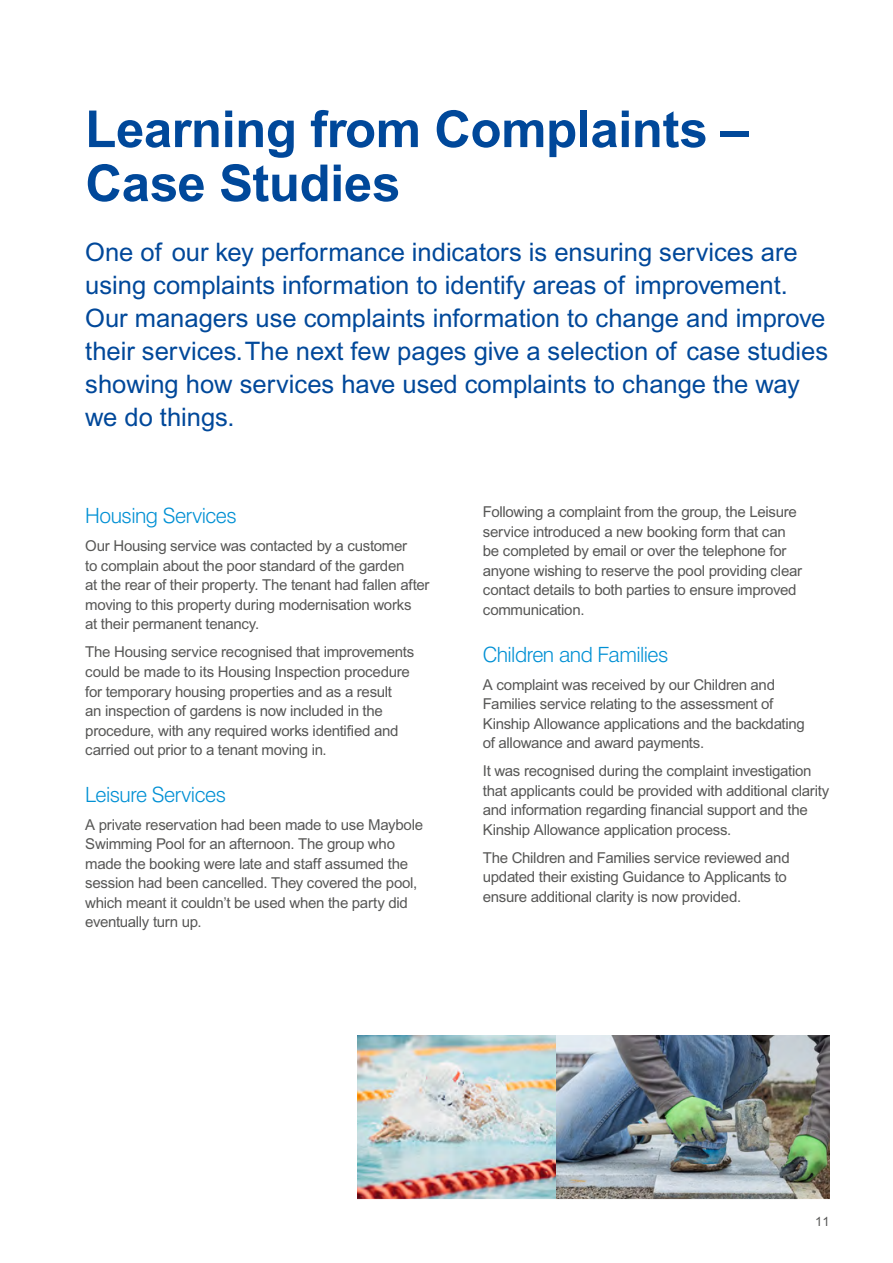
<style>
.page{position:relative;width:893px;height:1263px;background:#fff}
.page>*{position:absolute;margin:0;border:0;box-sizing:border-box;transform-origin:0 0}
.t1{font:700 51px/54px "Arial";letter-spacing:-.01em;color:#00489a}
.t2{font:25.5px/33px "Arial";color:#00489a}
.t3{font:300 21px "Swiss 721 BT";letter-spacing:-.025em;color:#0090d4}
.t4{font:15px/19.5px "Arial";letter-spacing:-.02em;color:#575756}
.t5{font:12.75px "Arial";color:#575756}
</style>
<div class="page">
<img style="left:358px;top:1035px;width:471px;height:164px">
<h1 class="t1" style="left:85px;top:102px;width:665px">Learning from Complaints –<br>Case Studies</h1>
<p class="t2" style="left:85px;top:236px;width:744px">One of our key performance indicators is ensuring services are using complaints information to identify areas of improvement.<br>Our managers use complaints information to change and improve their services. The next few pages give a selection of case studies showing how services have used complaints to change the way we do things.</p>
<h3 class="t3" style="left:85px;top:503px;width:153px">Housing Services</h3>
<p class="t4" style="left:85px;top:537px;width:346px">Our Housing service was contacted by a customer<br>to complain about the poor standard of the garden<br>at the rear of their property. The tenant had fallen after moving to this property during modernisation works<br>at their permanent tenancy.</p>
<p class="t4" style="left:85px;top:643px;width:330px">The Housing service recognised that improvements could be made to its Housing Inspection procedure for temporary housing properties and as a result<br>an inspection of gardens is now included in the procedure, with any required works identified and carried out prior to a tenant moving in.</p>
<h3 class="t3" style="left:85px;top:781px;width:142px">Leisure Services</h3>
<p class="t4" style="left:85px;top:815px;width:339px">A private reservation had been made to use Maybole Swimming Pool for an afternoon. The group who made the booking were late and staff assumed the session had been cancelled. They covered the pool, which meant it couldn’t be used when the party did eventually turn up.</p>
<p class="t4" style="left:483px;top:503px;width:321px">Following a complaint from the group, the Leisure service introduced a new booking form that can be completed by email or over the telephone for anyone wishing to reserve the pool providing clear contact details to both parties to ensure improved communication.</p>
<h3 class="t3" style="left:483px;top:641px;width:187px">Children and Families</h3>
<p class="t4" style="left:483px;top:675px;width:324px">A complaint was received by our Children and Families service relating to the assessment of Kinship Allowance applications and the backdating of allowance and award payments.</p>
<p class="t4" style="left:483px;top:761px;width:348px">It was recognised during the complaint investigation that applicants could be provided with additional clarity and information regarding financial support and the Kinship Allowance application process.</p>
<p class="t4" style="left:483px;top:848px;width:308px">The Children and Families service reviewed and updated their existing Guidance to Applicants to ensure additional clarity is now provided.</p>
<p class="t5" style="left:815px;top:1214px;width:16px">11</p>
</div>
